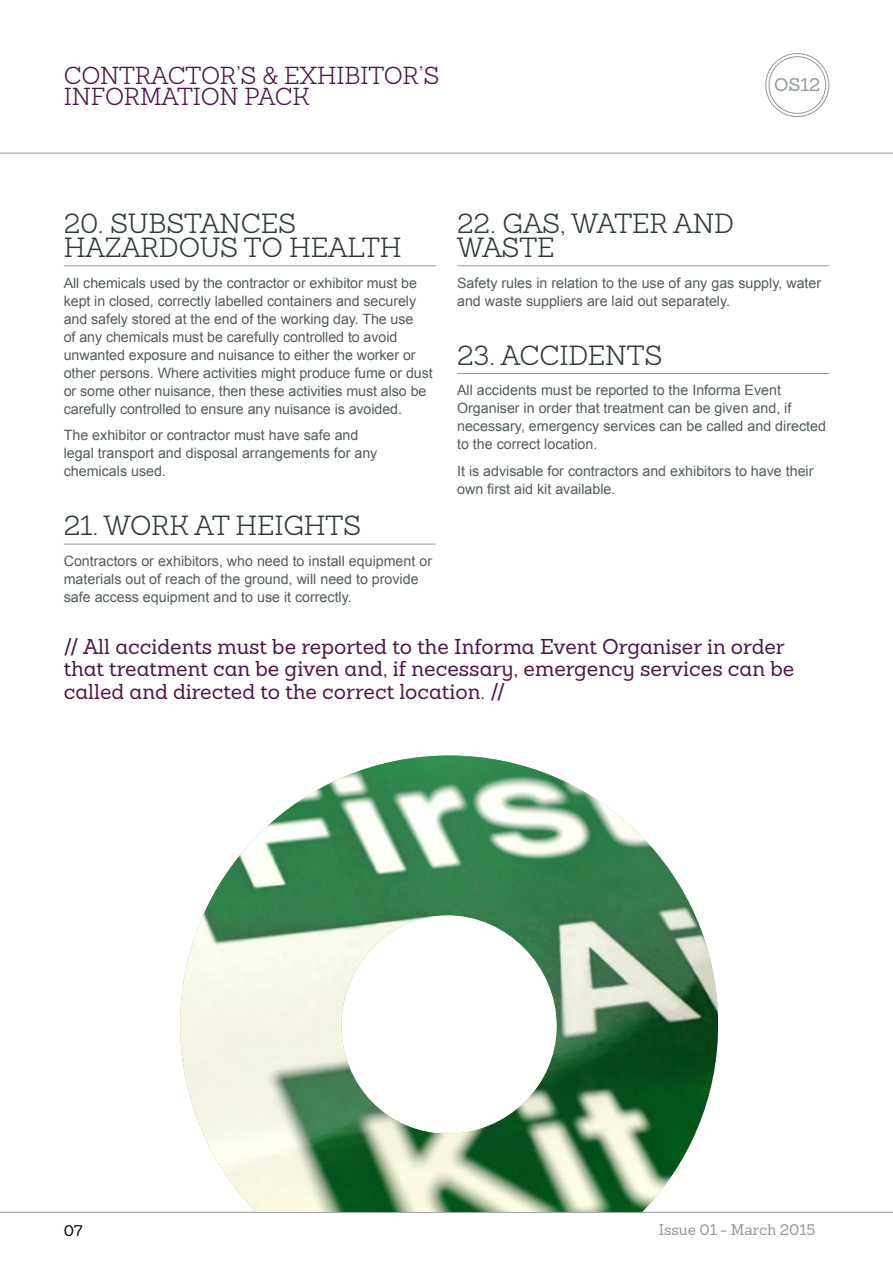
<style>
.page{position:relative;width:893px;height:1263px;background:#fff}
.page>*{position:absolute;margin:0;border:0;box-sizing:border-box;transform-origin:0 0}
.t1{font:300 27px/24px "Sanchez";letter-spacing:-.005em;color:#303b3e}
.t2{font:300 24px "Sanchez";letter-spacing:-.005em;color:#4d1848}
.t3{font:21px/22.5px "Sanchez";color:#4d1848}
.t4{font:18px "Sanchez";color:#92999b}
.t5{font:15px "Sanchez";color:#92999b}
.t6{font:15px "Sanchez";color:#000}
.t7{font:14.25px/18px "Arial";color:#525c5f}
</style>
<div class="page">
<hr style="left:0;top:1212px;width:893px;height:1px;background:#92999b">
<hr style="left:0;top:153px;width:893px;height:1px;background:#92999b">
<div style="left:765px;top:53px;width:64px;height:64px;border:1px solid #92999b;border-radius:50%"></div>
<div style="left:769px;top:56px;width:57px;height:58px;border:1px solid #92999b;border-radius:50%"></div>
<img style="left:180px;top:755px;width:538px;height:457px">
<hr style="left:64px;top:265px;width:372px;height:1px;background:#92999b">
<hr style="left:64px;top:544px;width:372px;height:1px;background:#92999b">
<hr style="left:457px;top:265px;width:372px;height:1px;background:#92999b">
<hr style="left:457px;top:373px;width:372px;height:1px;background:#92999b">
<h2 class="t2" style="left:64px;top:60px;width:377px">CONTRACTOR’S &amp; EXHIBITOR’S</h2>
<h2 class="t2" style="left:64px;top:81px;width:247px">INFORMATION PACK</h2>
<p class="t4" style="left:774px;top:73px;width:48px">OS12</p>
<h1 class="t1" style="left:64px;top:211px;width:339px">20. SUBSTANCE S<br>HAZARDOUS TO HEALTH</h1>
<p class="t7" style="left:64px;top:274px;width:370px">All chemicals used by the contractor or exhibitor must be kept in closed, correctly labelled containers and securely and safely stored at the end of the working day. The use<br>of any chemicals must be carefully controlled to avoid unwanted exposure and nuisance to either the worker or other persons. Where activities might produce fume or dust or some other nuisance, then these activities must also be carefully controlled to ensure any nuisance is avoided.</p>
<p class="t7" style="left:64px;top:426px;width:315px">The exhibitor or contractor must have safe and legal transport and disposal arrangements for any chemicals used.</p>
<h1 class="t1" style="left:64px;top:513px;width:299px">21. WORK AT HEIGHTS</h1>
<p class="t7" style="left:64px;top:552px;width:370px">Contractors or exhibitors, who need to install equipment or materials out of reach of the ground, will need to provide safe access equipment and to use it correctly.</p>
<h1 class="t1" style="left:457px;top:211px;width:276px">22. GAS, WATER AND<br>WASTE</h1>
<p class="t7" style="left:457px;top:274px;width:366px">Safety rules in relation to the use of any gas supply, water and waste suppliers are laid out separately.</p>
<h1 class="t1" style="left:457px;top:343px;width:64px">23. ACC</h1>
<h1 class="t1" style="left:559px;top:343px;width:104px">IDENTS</h1>
<p class="t7" style="left:457px;top:382px;width:370px">All accidents must be reported to the Informa Event Organiser in order that treatment can be given and, if necessary, emergency services can be called and directed to the correct location.</p>
<p class="t7" style="left:457px;top:462px;width:358px">It is advisable for contractors and exhibitors to have their own first aid kit available.</p>
<h3 class="t3" style="left:64px;top:635px;width:732px">// All accidents must be reported to the Informa Event Organiser in order that treatment can be given and, if necessary, emergency services can be called and directed to the correct location. //</h3>
<p class="t6" style="left:64px;top:1220px;width:20px">07</p>
<p class="t5" style="left:659px;top:1220px;width:158px">Issue 01 - March 2015</p>
</div>
